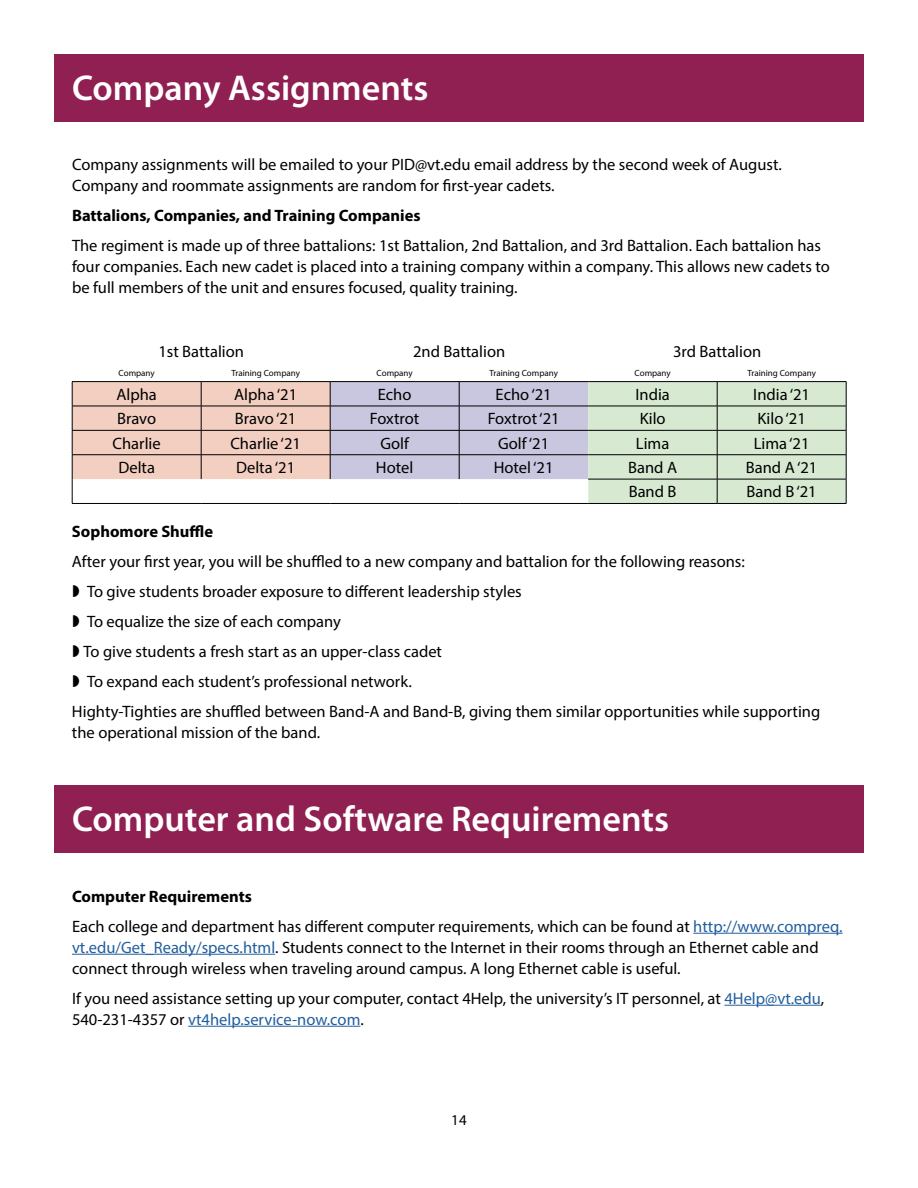
<style>
.page{position:relative;width:918px;height:1188px;background:#fff}
.page>*{position:absolute;margin:0;border:0;box-sizing:border-box;transform-origin:0 0}
.t1{font:600 36px "Myriad Pro";color:#fff}
.t2{font:16.5px/21px "Myriad Pro";color:#000}
.t3{font:700 16.5px "Myriad Pro";color:#000}
.t4{font:15px "Myriad Pro";color:#000}
.t5{font:9px "Myriad Pro";color:#000}
.s1{font-weight:700}
.s2{color:#215e9e}
</style>
<div class="page">
<hr style="left:72px;top:381px;width:129px;height:1px;background:#000">
<hr style="left:201px;top:381px;width:129px;height:1px;background:#000">
<hr style="left:330px;top:381px;width:129px;height:1px;background:#000">
<hr style="left:459px;top:381px;width:129px;height:1px;background:#000">
<hr style="left:588px;top:381px;width:129px;height:1px;background:#000">
<hr style="left:717px;top:381px;width:129px;height:1px;background:#000">
<hr style="left:72px;top:503px;width:129px;height:1px;background:#000">
<hr style="left:201px;top:503px;width:129px;height:1px;background:#000">
<hr style="left:330px;top:503px;width:129px;height:1px;background:#000">
<hr style="left:459px;top:503px;width:129px;height:1px;background:#000">
<hr style="left:588px;top:503px;width:129px;height:1px;background:#000">
<hr style="left:717px;top:503px;width:129px;height:1px;background:#000">
<svg style="left:72px;top:382px;width:775px;height:121px;background:#d8d4cf"></svg>
<div style="left:54px;top:55px;width:810px;height:67px;background:#902052"></div>
<hr style="left:693px;top:933px;width:150px;height:1px;background:#215e9e">
<hr style="left:72px;top:954px;width:203px;height:1px;background:#215e9e">
<hr style="left:724px;top:1005px;width:97px;height:1px;background:#215e9e">
<hr style="left:188px;top:1026px;width:172px;height:1px;background:#215e9e">
<div style="left:54px;top:786px;width:810px;height:67px;background:#902052"></div>
<h1 class="t1" style="left:72px;top:65px;width:358px">Company Assignments</h1>
<p class="t2" style="left:72px;top:154px;width:711px">Company assignments will be emailed to your PID@vt.edu email address by the second week of August.<br>Company and roommate assignments are random for first-year cadets.</p>
<p class="t3" style="left:72px;top:205px;width:350px">Battalions, Companies, and Training Companies</p>
<p class="t2" style="left:72px;top:235px;width:759px">The regiment is made up of three battalions: 1st Battalion, 2nd Battalion, and 3rd Battalion. Each battalion has four companies. Each new cadet is placed into a training company within a company. This allows new cadets to be full members of the unit and ensures focused, quality training.</p>
<p class="t2" style="left:158px;top:341px;width:87px">1st Battalion</p>
<p class="t2" style="left:413px;top:341px;width:94px">2nd Battalion</p>
<p class="t2" style="left:673px;top:341px;width:90px">3rd Battalion</p>
<p class="t5" style="left:119px;top:367px;width:38px">Company</p>
<p class="t5" style="left:231px;top:367px;width:70px">Training Company</p>
<p class="t5" style="left:377px;top:367px;width:38px">Company</p>
<p class="t5" style="left:489px;top:367px;width:70px">Training Company</p>
<p class="t5" style="left:635px;top:367px;width:38px">Company</p>
<p class="t5" style="left:747px;top:367px;width:70px">Training Company</p>
<p class="t2" style="left:116px;top:384px;width:42px">Alpha</p>
<p class="t2" style="left:234px;top:384px;width:64px">Alpha ‘21</p>
<p class="t2" style="left:378px;top:384px;width:35px">Echo</p>
<p class="t2" style="left:496px;top:384px;width:58px">Echo ‘21</p>
<p class="t2" style="left:635px;top:384px;width:36px">India</p>
<p class="t2" style="left:753px;top:384px;width:58px">India ‘21</p>
<p class="t2" style="left:117px;top:408px;width:40px">Bravo</p>
<p class="t2" style="left:235px;top:408px;width:63px">Bravo ‘21</p>
<p class="t2" style="left:370px;top:408px;width:51px">Foxtrot</p>
<p class="t2" style="left:488px;top:408px;width:73px">Foxtrot ‘21</p>
<p class="t2" style="left:640px;top:408px;width:27px">Kilo</p>
<p class="t2" style="left:757px;top:408px;width:50px">Kilo ‘21</p>
<p class="t2" style="left:113px;top:432px;width:50px">Charlie</p>
<p class="t2" style="left:230px;top:432px;width:72px">Charlie ‘21</p>
<p class="t2" style="left:380px;top:432px;width:30px">Golf</p>
<p class="t2" style="left:498px;top:432px;width:52px">Golf ‘21</p>
<p class="t2" style="left:636px;top:432px;width:35px">Lima</p>
<p class="t2" style="left:754px;top:432px;width:57px">Lima ‘21</p>
<p class="t2" style="left:118px;top:457px;width:38px">Delta</p>
<p class="t2" style="left:236px;top:457px;width:61px">Delta ‘21</p>
<p class="t2" style="left:376px;top:457px;width:39px">Hotel</p>
<p class="t2" style="left:494px;top:457px;width:61px">Hotel ‘21</p>
<p class="t2" style="left:628px;top:457px;width:50px">Band A</p>
<p class="t2" style="left:746px;top:457px;width:73px">Band A ‘21</p>
<p class="t2" style="left:629px;top:481px;width:49px">Band B</p>
<p class="t2" style="left:747px;top:481px;width:72px">Band B ‘21</p>
<p class="t3" style="left:72px;top:520px;width:143px">Sophomore Shuffle</p>
<p class="t2" style="left:72px;top:550px;width:674px">After your first year, you will be shuffled to a new company and battalion for the following reasons:</p>
<p class="t2" style="left:87px;top:580px;width:436px">To give students broader exposure to different leadership styles</p>
<p class="t2" style="left:87px;top:610px;width:255px">To equalize the size of each company</p>
<p class="t2" style="left:84px;top:640px;width:360px">To give students a fresh start as an upper-class cadet</p>
<p class="t2" style="left:87px;top:670px;width:326px">To expand each student’s professional network.</p>
<p class="t2" style="left:72px;top:700px;width:750px">Highty-Tighties are shuffled between Band-A and Band-B, giving them similar opportunities while supporting</p>
<p class="t2" style="left:72px;top:721px;width:250px">the operational mission of the band.</p>
<h1 class="t1" style="left:72px;top:796px;width:599px">Computer and Software Requirements</h1>
<p class="t2" style="left:72px;top:881px;width:772px;line-height:30px"><span class="s1">Computer Requirements<br></span>Each college and department has different computer requirements, which can be found at <span class="s2">http://www.compreq.</span></p>
<p class="t2" style="left:72px;top:936px;width:748px"><span class="s2">vt.edu/Get_Ready/specs.html</span>. Students connect to the Internet in their rooms through an Ethernet cable and connect through wireless when traveling around campus. A long Ethernet cable is useful.</p>
<p class="t2" style="left:72px;top:987px;width:754px">If you need assistance setting up your computer, contact 4Help, the university’s IT personnel, at <span class="s2">4Help@vt.edu</span>,<br>540-231-4357 or <span class="s2">vt4help.service-now.com</span>.</p>
<p class="t4" style="left:451px;top:1111px;width:17px">14</p>
</div>
